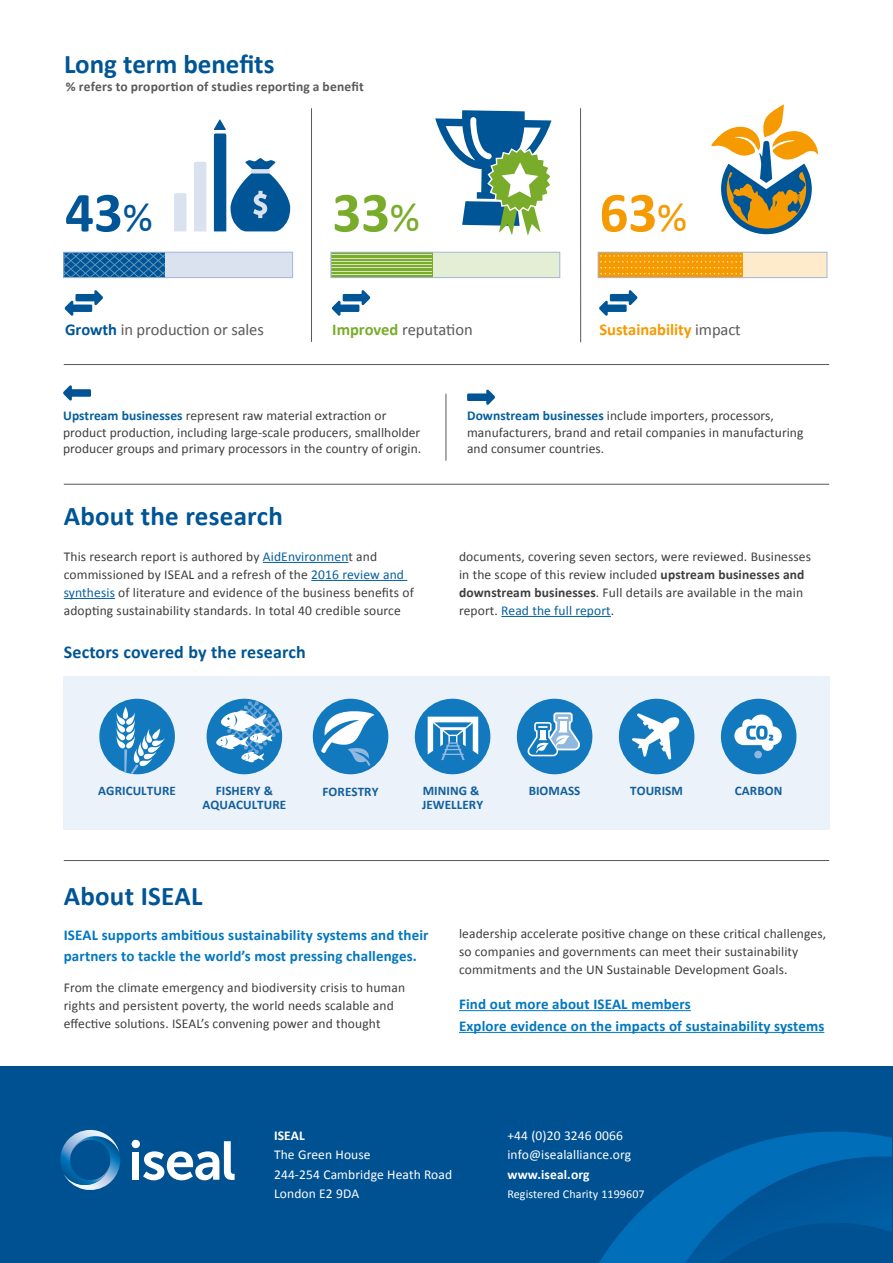
<style>
.page{position:relative;width:893px;height:1263px;background:#fff}
.page>*{position:absolute;margin:0;border:0;box-sizing:border-box;transform-origin:0 0}
.t1{font:700 57px "Calibri";color:#005596}
.t2{font:700 57px "Calibri";color:#79ac2b}
.t3{font:700 57px "Calibri";color:#f59a00}
.t4{font:700 27px "Calibri";letter-spacing:.01em;color:#005595}
.t5{font:700 27px "Calibri";letter-spacing:-.005em;color:#005596}
.t6{font:700 18px "Calibri";letter-spacing:.01em;color:#005595}
.t7{font:16.5px "Calibri";letter-spacing:-.005em;color:#5c595a}
.t8{font:700 16.5px "Calibri";letter-spacing:-.005em;color:#f59a00}
.t9{font:700 15px/21.8px "Calibri";letter-spacing:.01em;color:#0077c0}
.t10{font:13.5px/18px "Calibri";letter-spacing:.01em;color:#3e3e3f}
.t11{font:13.5px "Calibri";letter-spacing:.01em;color:#fff}
.t12{font:700 13.5px "Calibri";letter-spacing:.015em;color:#5c595a}
.t13{font:700 13.5px "Calibri";letter-spacing:.01em;color:#fff}
.t14{font:700 13.05px/13.4px "Calibri";letter-spacing:.005em;color:#125f9d;text-align:center}
.t15{font:12px "Calibri";letter-spacing:.01em;color:#fff}
.s1{font-weight:400;font-size:42px}
.s2{font-weight:700;color:#005596}
.s3{font-weight:700;color:#79ac2b}
.s4{font-weight:400;color:#5c595a}
.s5{font-weight:700;color:#055f9d}
.s6{color:#055f9d}
.s7{font-weight:700}
</style>
<div class="page">
<div style="left:0;top:1067px;width:893px;height:196px;background:#005192"></div>
<svg style="left:60px;top:1130px;width:60px;height:60px"></svg>
<div style="left:132px;top:1152px;width:7px;height:28px;background:#fff"></div>
<svg style="left:143px;top:1141px;width:92px;height:39px"></svg>
<div style="left:132px;top:1140px;width:8px;height:8px;background:#fff;border-radius:50%"></div>
<img style="left:599px;top:1131px;width:292px;height:132px">
<hr style="left:459px;top:1010px;width:232px;height:1px;background:#0077c0">
<hr style="left:459px;top:1032px;width:365px;height:1px;background:#0077c0">
<hr style="left:64px;top:860px;width:765px;height:1px;background:#57585a">
<hr style="left:263px;top:562px;width:85px;height:1px;background:#055f9d">
<hr style="left:311px;top:580px;width:96px;height:1px;background:#055f9d">
<hr style="left:64px;top:598px;width:51px;height:1px;background:#055f9d">
<hr style="left:501px;top:616px;width:110px;height:1px;background:#055f9d">
<hr style="left:311px;top:108px;width:1px;height:234px;background:#5c595a">
<hr style="left:580px;top:108px;width:1px;height:234px;background:#5c595a">
<div style="left:64px;top:252px;width:229px;height:26px;background:#dbe2ef"></div>
<svg style="left:65px;top:254px;width:100px;height:22px;background:#1b66a1"></svg>
<div style="left:63px;top:252px;width:230px;height:26px;border:1px solid #a4b6d6"></div>
<svg style="left:65px;top:290px;width:38px;height:26px"></svg>
<div style="left:331px;top:252px;width:229px;height:26px;background:#e4eed5"></div>
<div style="left:331px;top:252px;width:101px;height:25px;background:#79ac2b"></div>
<svg style="left:332px;top:290px;width:38px;height:26px"></svg>
<div style="left:598px;top:252px;width:229px;height:26px;background:#fdebcc"></div>
<div style="left:598px;top:252px;width:145px;height:25px;background:#f59a00"></div>
<div style="left:598px;top:252px;width:229px;height:26px;border:1px solid #a4b6d6"></div>
<svg style="left:599px;top:290px;width:39px;height:26px"></svg>
<hr style="left:331px;top:254px;width:101px;height:1px;background:#d7e6c0">
<hr style="left:331px;top:258px;width:101px;height:1px;background:#d7e6c0">
<hr style="left:331px;top:261px;width:101px;height:1px;background:#d7e6c0">
<hr style="left:331px;top:264px;width:101px;height:1px;background:#d7e6c0">
<hr style="left:331px;top:267px;width:101px;height:1px;background:#d7e6c0">
<hr style="left:331px;top:271px;width:101px;height:1px;background:#d7e6c0">
<hr style="left:331px;top:274px;width:101px;height:1px;background:#d7e6c0">
<div style="left:331px;top:252px;width:229px;height:26px;border:1px solid #a4b6d6"></div>
<svg style="left:600px;top:255px;width:141px;height:19px"></svg>
<svg style="left:711px;top:104px;width:107px;height:130px"></svg>
<svg style="left:174px;top:193px;width:12px;height:38px"></svg>
<svg style="left:194px;top:162px;width:12px;height:69px"></svg>
<svg style="left:214px;top:119px;width:76px;height:112px"></svg>
<svg style="left:435px;top:110px;width:117px;height:126px"></svg>
<div style="left:63px;top:676px;width:766px;height:153px;background:#ebf2f9"></div>
<div style="left:99px;top:699px;width:76px;height:75px;background:#1279bf;border-radius:50%"></div>
<svg style="left:116px;top:707px;width:49px;height:67px"></svg>
<div style="left:207px;top:699px;width:75px;height:75px;background:#1279bf;border-radius:50%"></div>
<svg style="left:216px;top:701px;width:64px;height:62px"></svg>
<div style="left:313px;top:699px;width:75px;height:75px;background:#1279bf;border-radius:50%"></div>
<svg style="left:321px;top:707px;width:56px;height:59px"></svg>
<div style="left:415px;top:699px;width:75px;height:75px;background:#1279bf;border-radius:50%"></div>
<svg style="left:428px;top:717px;width:50px;height:43px"></svg>
<div style="left:517px;top:699px;width:75px;height:75px;background:#1279bf;border-radius:50%"></div>
<svg style="left:525px;top:711px;width:58px;height:46px"></svg>
<div style="left:619px;top:699px;width:75px;height:75px;background:#1279bf;border-radius:50%"></div>
<svg style="left:632px;top:713px;width:47px;height:46px"></svg>
<div style="left:721px;top:699px;width:75px;height:75px;background:#1279bf;border-radius:50%"></div>
<svg style="left:734px;top:714px;width:48px;height:44px"></svg>
<hr style="left:64px;top:484px;width:765px;height:1px;background:#57585a">
<svg style="left:63px;top:385px;width:28px;height:16px"></svg>
<svg style="left:467px;top:389px;width:28px;height:16px"></svg>
<hr style="left:446px;top:394px;width:1px;height:67px;background:#57585a">
<hr style="left:64px;top:364px;width:765px;height:1px;background:#57585a">
<p class="t5" style="left:64px;top:45px;width:212px">Long term benefits</p>
<p class="t12" style="left:66px;top:77px;width:299px">% refers to proportion of studies reporting a benefit</p>
<p class="t1" style="left:65px;top:172px;width:89px">43<span class="s1">%</span></p>
<p class="t2" style="left:332px;top:172px;width:89px">33<span class="s1">%</span></p>
<p class="t3" style="left:599px;top:172px;width:89px">63<span class="s1">%</span></p>
<p class="t7" style="left:65px;top:318px;width:200px"><span class="s2">Growth</span> in production or sales</p>
<p class="t7" style="left:332px;top:318px;width:142px"><span class="s3">Improved</span> reputation</p>
<p class="t8" style="left:599px;top:318px;width:143px">Sustainability <span class="s4">impact</span></p>
<p class="t10" style="left:63px;top:407px;width:360px;line-height:16.5px"><span class="s5">Upstream businesses</span> represent raw material extraction or product production, including large-scale producers, smallholder producer groups and primary processors in the country of origin.</p>
<p class="t10" style="left:467px;top:407px;width:338px;line-height:16.5px"><span class="s5">Downstream businesses</span> include importers, processors, manufacturers, brand and retail companies in manufacturing</p>
<p class="t10" style="left:467px;top:439px;width:139px">and consumer countries.</p>
<p class="t4" style="left:64px;top:497px;width:221px">About the research</p>
<p class="t10" style="left:64px;top:547px;width:352px">This research report is authored by <span class="s6">AidEnvironmen</span>t and commissioned by ISEAL and a refresh of the <span class="s6">2016 review and synthesis</span> of literature and evidence of the business benefits of adopting sustainability standards. In total 40 credible source</p>
<p class="t6" style="left:64px;top:639px;width:244px">Sectors covered by the research</p>
<p class="t10" style="left:459px;top:547px;width:353px">documents, covering seven sectors, were reviewed. Businesses in the scope of this review included <span class="s7">upstream businesses and downstream businesses</span>. Full details are available in the main report. <span class="s6">Read the full report</span>.</p>
<p class="t14" style="left:98px;top:784px;width:79px">AGRICULTURE</p>
<p class="t14" style="left:202px;top:784px;width:85px">FISHERY &amp;<br>AQUACULTURE</p>
<p class="t14" style="left:323px;top:784px;width:57px">FORESTRY</p>
<p class="t14" style="left:422px;top:784px;width:63px;text-align:left">MINING &amp;<br>JEWELLERY</p>
<p class="t14" style="left:529px;top:783px;width:53px">BIOMASS</p>
<p class="t14" style="left:630px;top:783px;width:54px">TOURISM</p>
<p class="t14" style="left:735px;top:784px;width:49px">CARBON</p>
<p class="t4" style="left:64px;top:877px;width:140px">About ISEAL</p>
<p class="t9" style="left:64px;top:923px;width:366px">ISEAL supports ambitious sustainability systems and their partners to tackle the world’s most pressing challenges.</p>
<p class="t10" style="left:64px;top:978px;width:343px">From the climate emergency and biodiversity crisis to human rights and persistent poverty, the world needs scalable and effective solutions. ISEAL’s convening power and thought</p>
<p class="t10" style="left:459px;top:924px;width:369px">leadership accelerate positive change on these critical challenges, so companies and governments can meet their sustainability commitments and the UN Sustainable Development Goals.</p>
<p class="t9" style="left:459px;top:992px;width:367px">Find out more about ISEAL members<br>Explore evidence on the impacts of sustainability systems</p>
<p class="t13" style="left:274px;top:1126px;width:32px">ISEAL</p>
<p class="t11" style="left:274px;top:1145px;width:98px">The Green House</p>
<p class="t11" style="left:274px;top:1165px;width:180px">244-254 Cambridge Heath Road</p>
<p class="t11" style="left:274px;top:1184px;width:87px">London E2 9DA</p>
<p class="t11" style="left:507px;top:1126px;width:117px">+44 (0)20 3246 0066</p>
<p class="t11" style="left:507px;top:1145px;width:125px">info@isealalliance.org</p>
<p class="t13" style="left:507px;top:1165px;width:84px">www.iseal.org</p>
<p class="t15" style="left:507px;top:1186px;width:139px">Registered Charity 1199607</p>
</div>
